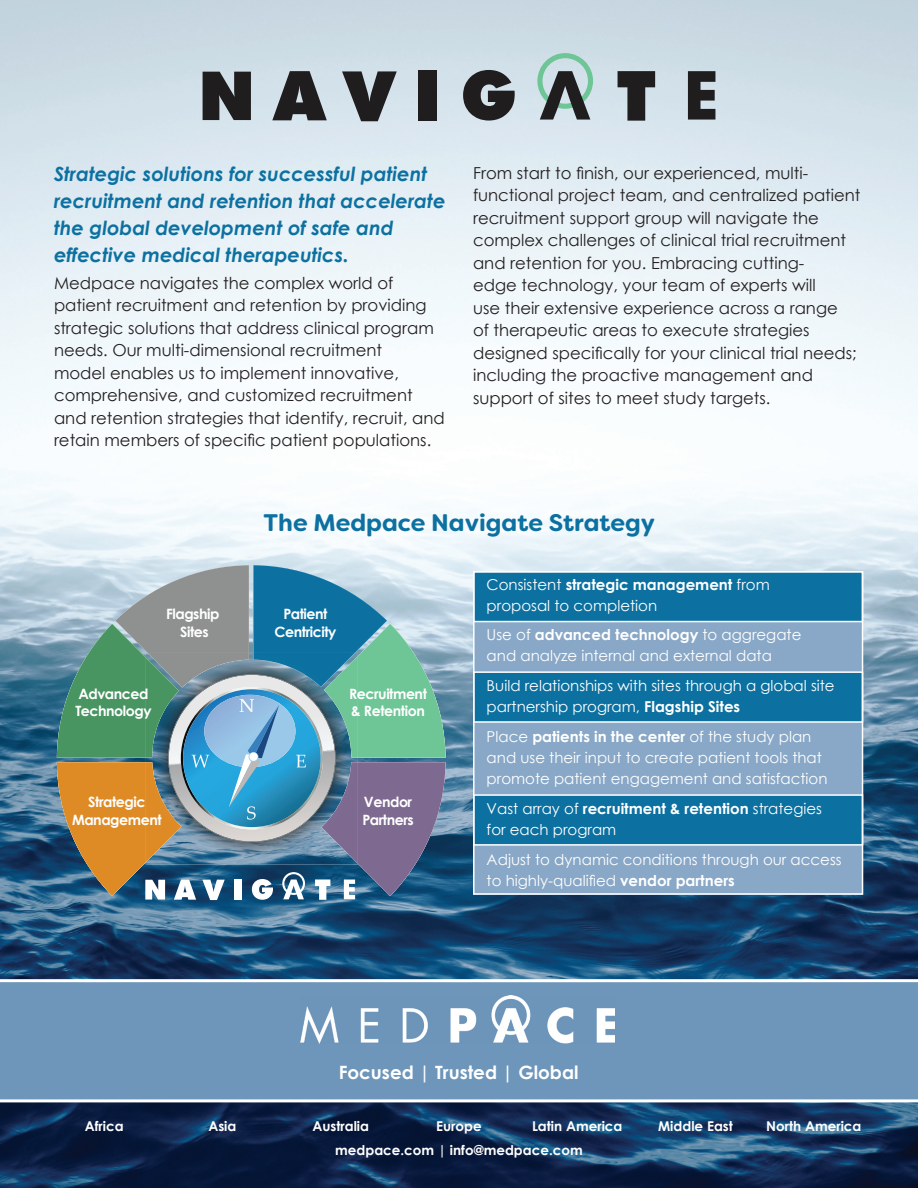
<style>
.page{position:relative;width:918px;height:1188px;background:#fff}
.page>*{position:absolute;margin:0;border:0;box-sizing:border-box;transform-origin:0 0}
.t1{font:700 24px "Filson Soft";color:#0c71a1}
.t2{font:italic 700 19.5px/27px "Century Gothic";color:#0c71a1}
.t3{font:700 18.3px "Century Gothic";color:#fff}
.t4{font:16.5px/22.5px "Century Gothic";color:#231f20}
.t5{font:15px/21px "Century Gothic";color:#fff}
.t6{font:700 14.25px/17.5px "Century Gothic";letter-spacing:-.03em;color:#fff}
.t7{font:700 13.5px "Century Gothic";color:#fff}
.s1{font-weight:700}
</style>
<div class="page">
<img style="left:0;top:0;width:918px;height:1188px">
<div style="left:0;top:982px;width:867px;height:117px;background:#6d96ba"></div>
<div style="left:867px;top:982px;width:51px;height:117px;background:#6d96ba"></div>
<div style="left:476px;top:723px;width:384px;height:71px;background:#89a8c7"></div>
<svg style="left:57px;top:565px;width:389px;height:335px;background:#73969a"></svg>
<svg style="left:537px;top:53px;width:56px;height:67px;background:#889f9b"></svg>
<svg style="left:688px;top:71px;width:27px;height:49px"></svg>
<svg style="left:203px;top:72px;width:48px;height:48px;background:#3b3a3d"></svg>
<svg style="left:272px;top:71px;width:55px;height:49px;background:#64686c"></svg>
<svg style="left:342px;top:71px;width:55px;height:50px;background:#6f7378"></svg>
<div style="left:419px;top:71px;width:18px;height:50px;background:#201d1e"></div>
<svg style="left:463px;top:70px;width:52px;height:51px;background:#5a5c60"></svg>
<svg style="left:618px;top:71px;width:37px;height:50px;background:#606367"></svg>
<hr style="left:0;top:979px;width:918px;height:3px;background:#fff">
<hr style="left:0;top:1099px;width:918px;height:3px;background:#fff">
<img style="left:301px;top:996px;width:314px;height:47px">
<div style="left:476px;top:622px;width:384px;height:49px;background:#89a8c7"></div>
<div style="left:473px;top:571px;width:390px;height:51px;background:#0c71a1;border:2px solid #fff"></div>
<div style="left:473px;top:671px;width:390px;height:52px;background:#0c71a1;border:2px solid #fff"></div>
<div style="left:476px;top:846px;width:384px;height:46px;background:#89a8c7"></div>
<div style="left:473px;top:794px;width:390px;height:52px;background:#0c71a1;border:2px solid #fff"></div>
<div style="left:473px;top:571px;width:390px;height:324px;border:2px solid #fff"></div>
<p class="t2" style="left:54px;top:159px;width:393px">Strategic solutions for successful patient recruitment and retention that accelerate the global development of safe and effective medical therapeutics.</p>
<p class="t4" style="left:54px;top:271px;width:392px">Medpace navigates the complex world of patient recruitment and retention by providing strategic solutions that address clinical program needs. Our multi-dimensional recruitment<br>model enables us to implement innovative, comprehensive, and customized recruitment and retention strategies that identify, recruit, and retain members of specific patient populations.</p>
<p class="t4" style="left:473px;top:161px;width:389px">From start to finish, our experienced, multi&shy;functional project team, and centralized patient recruitment support group will navigate the complex challenges of clinical trial recruitment and retention for you. Embracing cutting-<br>edge technology, your team of experts will<br>use their extensive experience across a range<br>of therapeutic areas to execute strategies designed specifically for your clinical trial needs; including the proactive management and support of sites to meet study targets.</p>
<h1 class="t1" style="left:264px;top:507px;width:393px">The Medpace Navigate Strategy</h1>
<p class="t6" style="left:166px;top:605px;width:55px;text-align:center">Flagship<br>Sites</p>
<p class="t6" style="left:275px;top:605px;width:63px;text-align:center">Patient<br>Centricity</p>
<p class="t6" style="left:75px;top:684px;width:78px">Advanced<br>Technology</p>
<p class="t6" style="left:349px;top:684px;width:79px">Recruitment &amp; Retention</p>
<p class="t6" style="left:72px;top:793px;width:91px;text-align:center">Strategic<br>Management</p>
<p class="t6" style="left:362px;top:793px;width:53px">Vendor<br>Partners</p>
<p class="t5" style="left:487px;top:574px;width:285px">Consistent <span class="s1">strategic management</span> from proposal to completion</p>
<p class="t5" style="left:487px;top:623px;width:316px">Use of <span class="s1">advanced technology</span> to aggregate and analyze internal and external data</p>
<p class="t5" style="left:487px;top:674px;width:350px">Build relationships with sites through a global site partnership program, <span class="s1">Flagship Sites</span></p>
<p class="t5" style="left:487px;top:725px;width:342px">Place <span class="s1">patients in the center</span> of the study plan and use their input to create patient tools that promote patient engagement and satisfaction</p>
<p class="t5" style="left:487px;top:797px;width:337px">Vast array of <span class="s1">recruitment &amp; retention</span> strategies for each program</p>
<p class="t5" style="left:487px;top:848px;width:357px">Adjust to dynamic conditions through our access to highly-qualified <span class="s1">vendor partners</span></p>
<p class="t3" style="left:339px;top:1059px;width:241px">Focused | Trusted | Global</p>
<p class="t7" style="left:85px;top:1115px;width:40px">Africa</p>
<p class="t7" style="left:208px;top:1115px;width:30px">Asia</p>
<p class="t7" style="left:312px;top:1115px;width:58px">Australia</p>
<p class="t7" style="left:436px;top:1115px;width:47px">Europe</p>
<p class="t7" style="left:532px;top:1115px;width:92px">Latin America</p>
<p class="t7" style="left:658px;top:1115px;width:76px">Middle East</p>
<p class="t7" style="left:766px;top:1115px;width:97px">North America</p>
<p class="t7" style="left:335px;top:1140px;width:249px">medpace.com | info@medpace.com</p>
</div>
